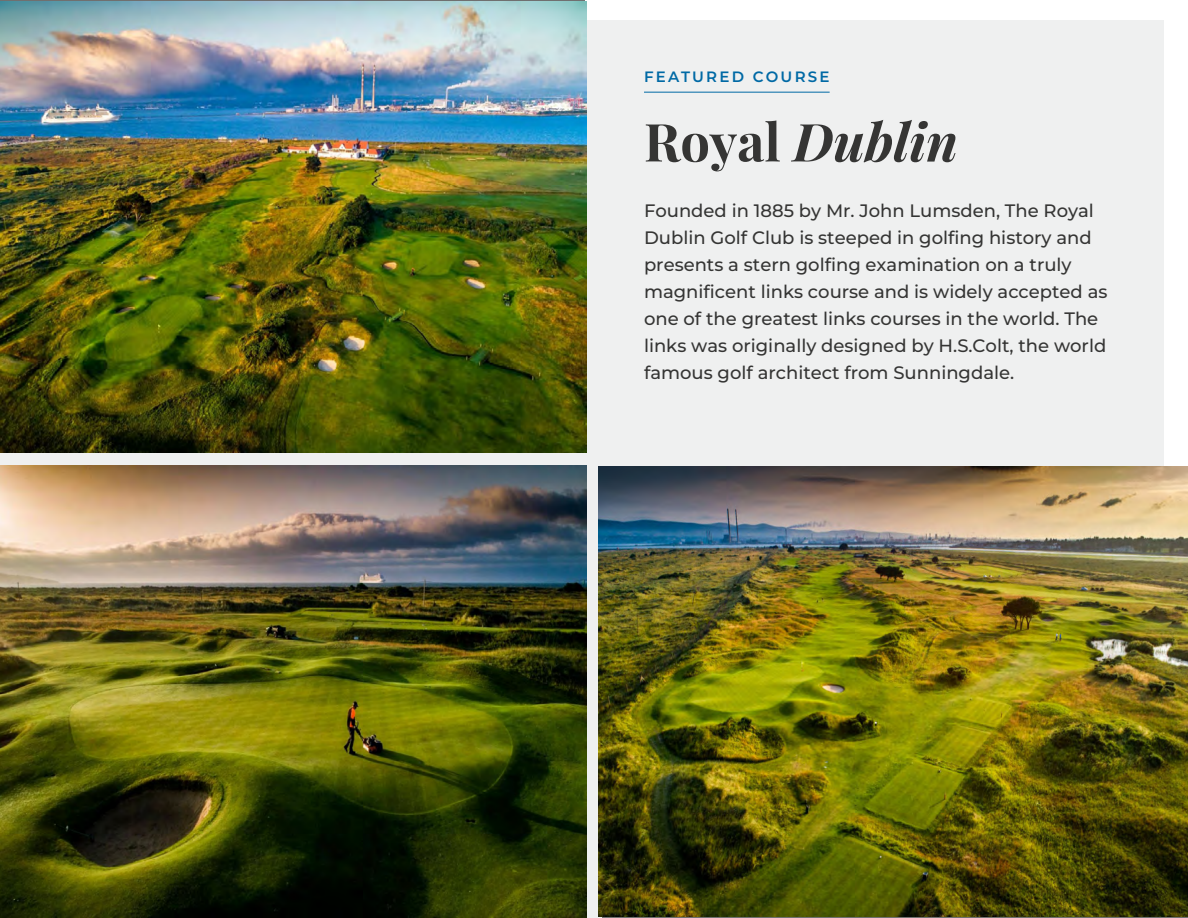
<style>
.page{position:relative;width:1188px;height:918px;background:#fff}
.page>*{position:absolute;margin:0;border:0;box-sizing:border-box;transform-origin:0 0}
.t1{font:italic 700 52.5px "Playfair Display";color:#353534}
.t2{font:500 18px/27px "Montserrat";color:#353534}
.t3{font:600 15px "Montserrat";letter-spacing:.15em;color:#0069a5}
.s1{font-style:normal}
</style>
<div class="page">
<div style="left:0;top:20px;width:1164px;height:898px;background:#eff0f0"></div>
<hr style="left:644px;top:92px;width:186px;height:1px;background:#0069a5">
<img style="left:0;top:1px;width:586px;height:452px">
<img style="left:599px;top:467px;width:589px;height:449px">
<img style="left:0;top:465px;width:587px;height:453px">
<p class="t3" style="left:644px;top:66px;width:187px">FEATURED COURSE</p>
<h1 class="t1" style="left:644px;top:100px;width:315px"><span class="s1">Royal</span> Dublin</h1>
<p class="t2" style="left:644px;top:196px;width:465px">Founded in 1885 by Mr. John Lumsden, The Royal Dublin Golf Club is steeped in golfing history and presents a stern golfing examination on a truly magnificent links course and is widely accepted as one of the greatest links courses in the world. The links was originally designed by H.S.Colt, the world famous golf architect from Sunningdale.</p>
</div>
